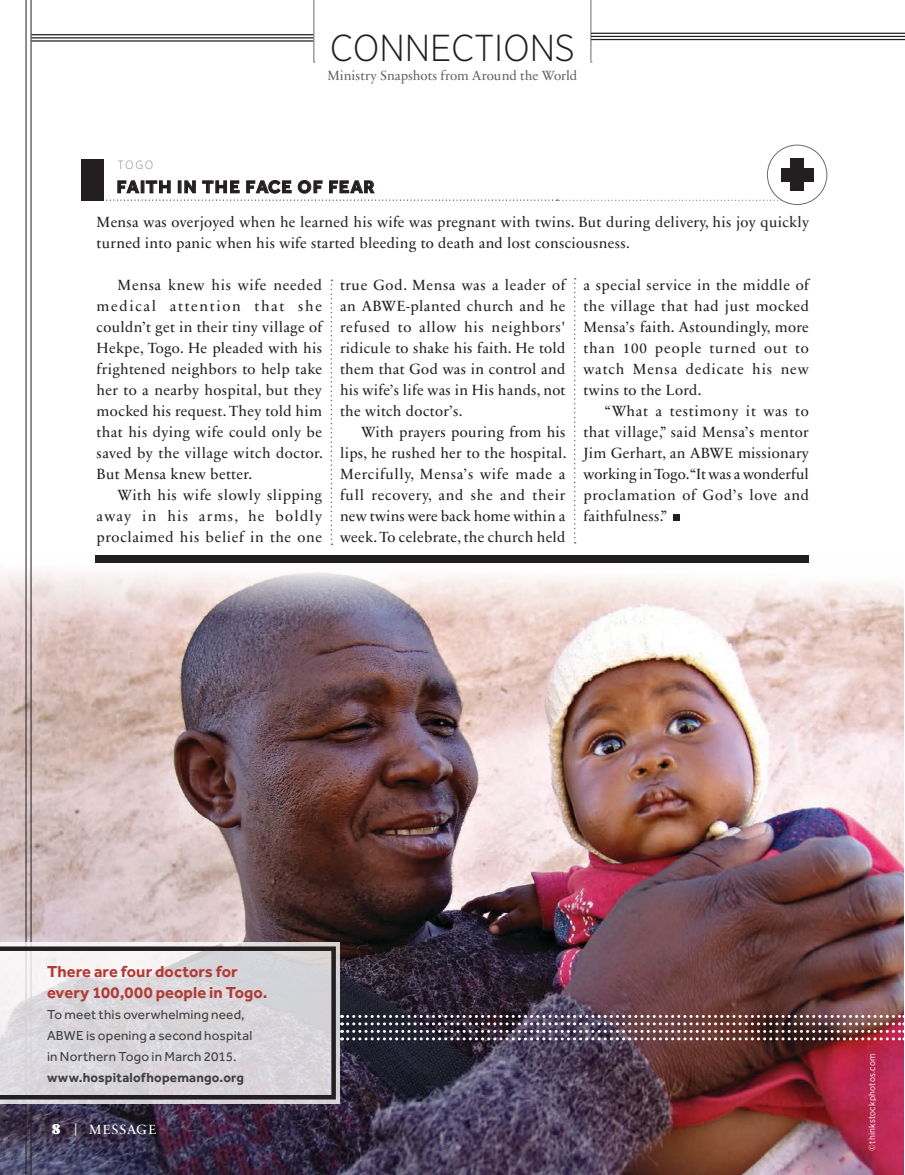
<style>
.page{position:relative;width:905px;height:1175px;background:#fff}
.page>*{position:absolute;margin:0;border:0;box-sizing:border-box;transform-origin:0 0}
.t1{font:300 37.5px "Gotham Narrow";letter-spacing:-.005em;color:#231f20}
.Connections_Title{font:700 18px "Effra";letter-spacing:.06em;color:#231f20}
.more_info{font:700 16.5px "Effra";letter-spacing:.005em;color:#b43b35}
.bodytext{font:15px/21px "Sabon Next LT Pro";letter-spacing:.02em;color:#231f20;text-align:justify}
.more_info-2{font:13.5px/21px "Effra";letter-spacing:.015em;color:#414142}
.t2{font:13.5px "Sabon Next LT Pro";color:#636466}
.more_info-3{font:700 13.5px "Effra";letter-spacing:.015em;color:#414142}
.t3{font:13.5px "Sabon Next LT Pro";letter-spacing:.07em;color:#fff}
.Connections_Country{font:300 12px "Gotham Narrow";color:#8a8c8e}
.t4{font:9px "Gotham Narrow";letter-spacing:.03em;color:#fff}
.s1{font-weight:900;font-size:15.75px}
.s2{font-family:"Gotham"}
</style>
<div class="page">
<img style="left:0;top:555px;width:903px;height:619px">
<hr style="left:26px;top:0;width:1px;height:1174px;background:#231f20">
<hr style="left:31px;top:0;width:1px;height:1174px;background:#231f20">
<svg style="left:590px;top:0;width:2px;height:63px"></svg>
<svg style="left:313px;top:0;width:2px;height:63px"></svg>
<hr style="left:32px;top:34px;width:281px;height:1px;background:#231f20">
<hr style="left:32px;top:37px;width:281px;height:1px;background:#231f20">
<hr style="left:32px;top:40px;width:281px;height:2px;background:#231f20">
<svg style="left:330px;top:279px;width:2px;height:266px"></svg>
<div style="left:81px;top:159px;width:23px;height:41px;background:#231f20"></div>
<svg style="left:574px;top:278px;width:1px;height:265px"></svg>
<svg style="left:96px;top:180px;width:687px;height:21px"></svg>
<svg style="left:0;top:942px;width:340px;height:162px;fill:#d9d5da"></svg>
<svg style="left:0;top:946px;width:336px;height:153px;background:#d2cfd3"></svg>
<div style="left:96px;top:555px;width:712px;height:8px;background:#231f20"></div>
<div style="left:672px;top:514px;width:7px;height:7px;background:#231f20"></div>
<div style="left:767px;top:145px;width:59px;height:59px;background:#fff;border-radius:50%"></div>
<div style="left:767px;top:145px;width:60px;height:60px;border:1px solid #6b6c6f;border-radius:50%"></div>
<div style="left:790px;top:159px;width:14px;height:32px;background:#231f20"></div>
<div style="left:781px;top:168px;width:32px;height:14px;background:#231f20"></div>
<img style="left:341px;top:1014px;width:563px;height:26px">
<hr style="left:591px;top:33px;width:313px;height:1px;background:#231f20">
<hr style="left:591px;top:36px;width:313px;height:1px;background:#231f20">
<hr style="left:591px;top:39px;width:313px;height:1px;background:#231f20">
<p class="Connections_Country" style="left:118px;top:158px;width:37px">TOGO</p>
<p class="t1" style="left:330px;top:25px;width:246px">CONNECTIONS</p>
<p class="t2" style="left:327px;top:65px;width:251px">Ministry Snapshots from Around the World</p>
<p class="Connections_Title" style="left:117px;top:176px;width:259px">FAITH IN THE FACE OF FEAR</p>
<p class="bodytext" style="left:97px;top:210px;width:713px">Mensa was overjoyed when he learned his wife was pregnant with twins. But during delivery, his joy quickly turned into panic when his wife started bleeding to death and lost consciousness.</p>
<p class="bodytext" style="left:97px;top:273px;width:228px;text-indent:21px">Mensa knew his wife needed medical attention that she couldn’t get in their tiny village of Hekpe, Togo. He pleaded with his frightened neighbors to help take her to a nearby hospital, but they mocked his request. They told him that his dying wife could only be saved by the village witch doctor.<br>But Mensa knew better.</p>
<p class="bodytext" style="left:97px;top:483px;width:227px;text-indent:21px">With his wife slowly slipping away in his arms, he boldly proclaimed his belief in the one</p>
<p class="bodytext" style="left:340px;top:273px;width:227px">true God. Mensa was a leader of an ABWE-planted church and he refused to allow his neighbors' ridicule to shake his faith. He told them that God was in control and his wife’s life was in His hands, not the witch doctor’s.</p>
<p class="bodytext" style="left:340px;top:420px;width:228px;text-indent:21px">With prayers pouring from his lips, he rushed her to the hospital.<br>Mercifully, Mensa’s wife made a full recovery, and she and their new twins were back home within a week. To celebrate, the church held</p>
<p class="bodytext" style="left:583px;top:273px;width:227px">a special service in the middle of the village that had just mocked Mensa’s faith. Astoundingly, more than 100 people turned out to watch Mensa dedicate his new twins to the Lord.</p>
<p class="bodytext" style="left:583px;top:399px;width:227px;text-indent:21px">“What a testimony it was to that village,” said Mensa’s mentor Jim Gerhart, an ABWE missionary working in Togo. “It was a wonderful proclamation of God’s love and faithfulness.”</p>
<p class="more_info" style="left:47px;top:961px;width:192px">There are four doctors for</p>
<p class="more_info" style="left:47px;top:982px;width:222px">every 100,000 people in Togo.</p>
<p class="more_info-2" style="left:47px;top:1003px;width:199px">To meet this overwhelming need,</p>
<p class="more_info-2" style="left:47px;top:1024px;width:207px">ABWE is opening a second hospital in Northern Togo in March 2015.</p>
<p class="more_info-3" style="left:47px;top:1069px;width:199px">www.hospitalofhopemango.org</p>
<p class="t3" style="left:52px;top:1118px;width:106px"><span class="s1">8</span> <span class="s2">|</span> MESSAGE</p>
<p class="t4" style="left:866px;top:1150px;width:99px;rotate:-90deg">©thinkstockphotos.com</p>
</div>
